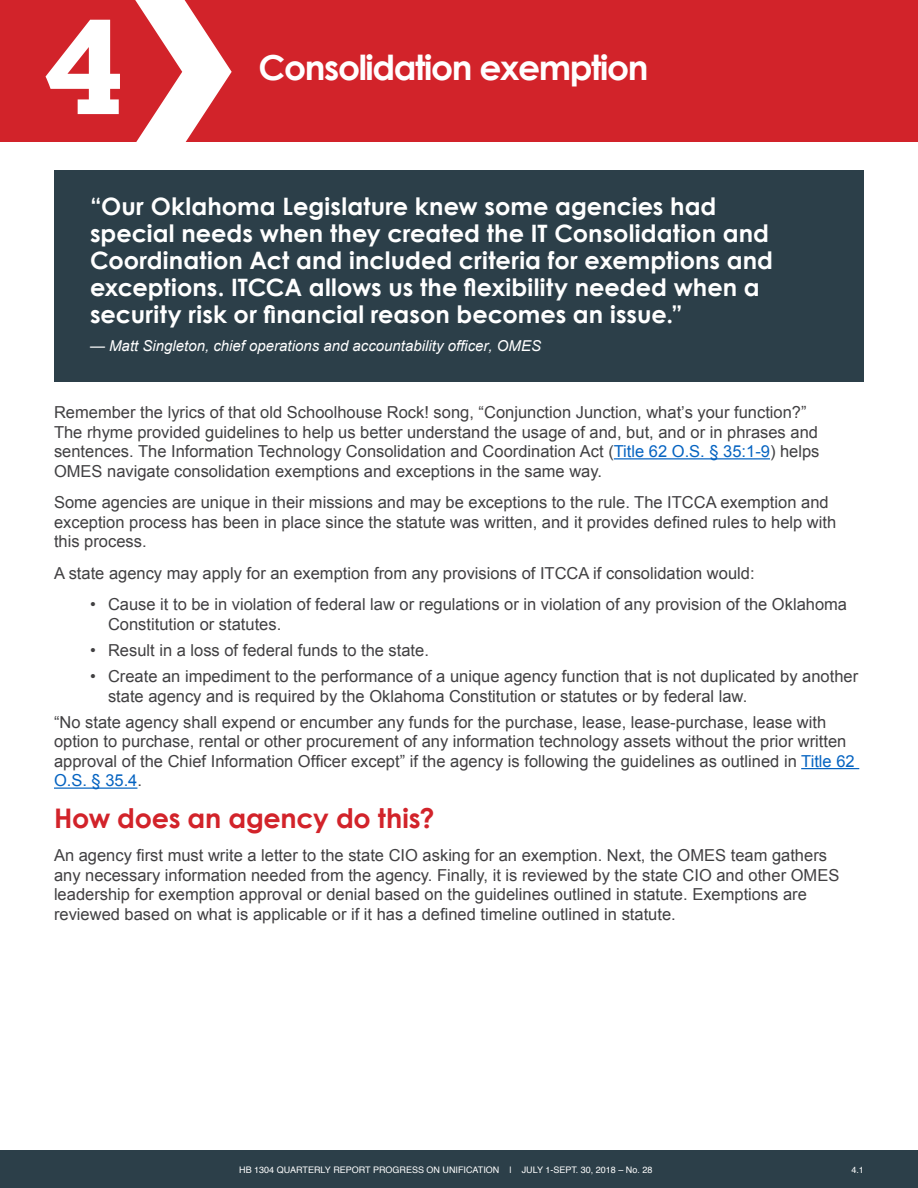
<style>
.page{position:relative;width:918px;height:1188px;background:#fff}
.page>*{position:absolute;margin:0;border:0;box-sizing:border-box;transform-origin:0 0}
.Table{font:700 126px "Rockwell";color:#fff}
.h1__Main_section{font:700 34.5px "Century Gothic";letter-spacing:-.04em;color:#fff}
.h2__Header{font:700 27px "Century Gothic";letter-spacing:-.01em;color:#d2232a}
.pull_quote-main{font:700 24px/27px "Century Gothic";letter-spacing:.005em;color:#fff}
.Normal{font:16.5px/19.5px "Arial";color:#414042}
.pull_quote-attribu{font:italic 15px "Arial";color:#fff}
.t1{font:9px "Helvetica";color:#fff}
.s1{color:#0563c1}
</style>
<div class="page">
<div style="left:0;top:1150px;width:918px;height:38px;background:#2c3f49"></div>
<div style="left:0;top:0;width:918px;height:141px;background:#d2232a"></div>
<div style="left:54px;top:170px;width:810px;height:185px;background:#2c3f49"></div>
<div style="left:54px;top:313px;width:810px;height:68px;background:#2c3f49"></div>
<hr style="left:614px;top:458px;width:156px;height:1px;background:#0563c1">
<hr style="left:801px;top:768px;width:58px;height:1px;background:#0563c1">
<hr style="left:54px;top:788px;width:83px;height:1px;background:#0563c1">
<svg style="left:135px;top:0;width:97px;height:142px"></svg>
<p class="Table" style="left:44px;top:-13px;width:81px">4</p>
<p class="h1__Main_section" style="left:259px;top:46px;width:391px">Consolidation exemption</p>
<p class="pull_quote-main" style="left:90px;top:192px;width:685px">“Our Oklahoma Legislature knew some agencies had special needs when they created the IT Consolidation and Coordination Act and included criteria for exemptions and exceptions. ITCCA allows us the flexibility needed when a security risk or financial reason becomes an issue.”</p>
<p class="pull_quote-attribu" style="left:90px;top:336px;width:453px">— Matt Singleton, chief operations and accountability officer, OMES</p>
<p class="Normal" style="left:54px;top:403px;width:767px">Remember the lyrics of that old Schoolhouse Rock! song, “Conjunction Junction, what’s your function?” The rhyme provided guidelines to help us better understand the usage of and, but, and or in phrases and sentences. The Information Technology Consolidation and Coordination Act (<span class="s1">Title 62 O.S. § 35:1-9</span>) helps OMES navigate consolidation exemptions and exceptions in the same way.</p>
<p class="Normal" style="left:54px;top:493px;width:784px">Some agencies are unique in their missions and may be exceptions to the rule. The ITCCA exemption and exception process has been in place since the statute was written, and it provides defined rules to help with this process.</p>
<p class="Normal" style="left:54px;top:563px;width:702px">A state agency may apply for an exemption from any provisions of ITCCA if consolidation would:</p>
<p class="Normal" style="left:108px;top:595px;width:741px;text-indent:-18px">• Cause it to be in violation of federal law or regulations or in violation of any provision of the Oklahoma<br>Constitution or statutes.</p>
<p class="Normal" style="left:90px;top:641px;width:341px">• Result in a loss of federal funds to the state.</p>
<p class="Normal" style="left:108px;top:667px;width:752px;text-indent:-18px">• Create an impediment to the performance of a unique agency function that is not duplicated by another state agency and is required by the Oklahoma Constitution or statutes or by federal law.</p>
<p class="Normal" style="left:54px;top:713px;width:802px">“No state agency shall expend or encumber any funds for the purchase, lease, lease-purchase, lease with option to purchase, rental or other procurement of any information technology assets without the prior written approval of the Chief Information Officer except” if the agency is following the guidelines as outlined in <span class="s1">Title 62<br>O.S. § 35.4</span>.</p>
<p class="h2__Header" style="left:54px;top:802px;width:382px">How does an agency do this?</p>
<p class="Normal" style="left:54px;top:846px;width:787px">An agency first must write a letter to the state CIO asking for an exemption. Next, the OMES team gathers any necessary information needed from the agency. Finally, it is reviewed by the state CIO and other OMES leadership for exemption approval or denial based on the guidelines outlined in statute. Exemptions are reviewed based on what is applicable or if it has a defined timeline outlined in statute.</p>
<p class="t1" style="left:239px;top:1163px;width:415px">HB 1304 QUARTERLY REPORT PROGRESS ON UNIFICATION | JULY 1-SEPT. 30, 2018 – No. 28</p>
<p class="t1" style="left:851px;top:1163px;width:14px">4.1</p>
</div>
